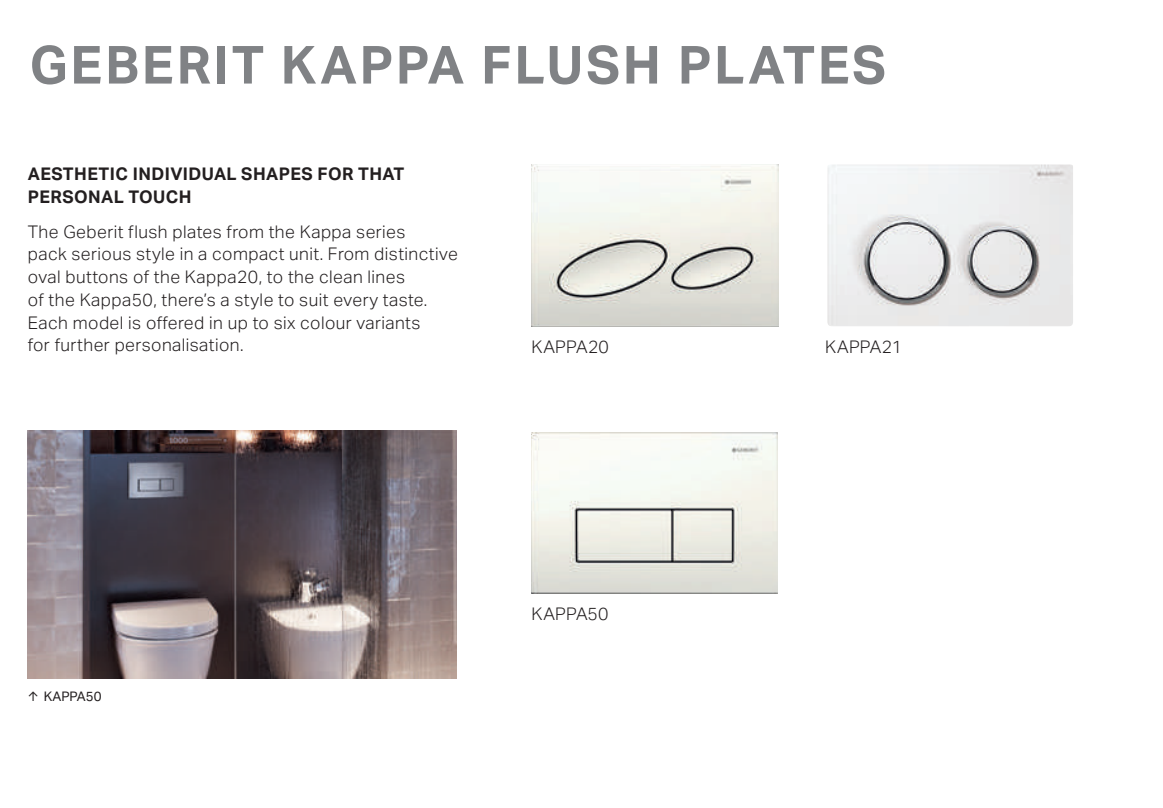
<style>
.page{position:relative;width:1163px;height:808px;background:#fff}
.page>*{position:absolute;margin:0;border:0;box-sizing:border-box;transform-origin:0 0}
.t1{font:700 52.5px "Aktiv Grotesk Geberit";letter-spacing:.05em;color:#808285}
.t2{font:300 17.5px/22.8px "Aktiv Grotesk Geberit";letter-spacing:.025em;color:#231f20}
.t3{font:700 17.5px/22.8px "Aktiv Grotesk Geberit";letter-spacing:.025em;color:#231f20}
.t4{font:300 17.5px "Aktiv Grotesk Geberit";color:#231f20}
.t5{font:13.3px "Aktiv Grotesk Geberit";color:#231f20}
</style>
<div class="page">
<img style="left:827px;top:164px;width:246px;height:162px">
<img style="left:531px;top:164px;width:247px;height:162px">
<img style="left:531px;top:432px;width:246px;height:161px">
<img style="left:28px;top:430px;width:428px;height:248px">
<h1 class="t1" style="left:29px;top:32px;width:858px">GEBERIT KAPPA FLUSH PLATES</h1>
<p class="t3" style="left:28px;top:162px;width:378px">AESTHETIC INDIVIDUAL SHAPES FOR THAT<br>PERSONAL TOUCH</p>
<p class="t2" style="left:28px;top:220px;width:431px">The Geberit flush plates from the Kappa series<br>pack serious style in a compact unit. From distinctive oval buttons of the Kappa20, to the clean lines<br>of the Kappa50, there’s a style to suit every taste.<br>Each model is offered in up to six colour variants<br>for further personalisation.</p>
<p class="t2" style="left:531px;top:335px;width:79px">KAPPA20</p>
<p class="t2" style="left:825px;top:335px;width:78px">KAPPA21</p>
<p class="t5" style="left:28px;top:688px;width:75px">↑ KAPPA50</p>
<p class="t4" style="left:531px;top:604px;width:79px">KAPPA50</p>
</div>
